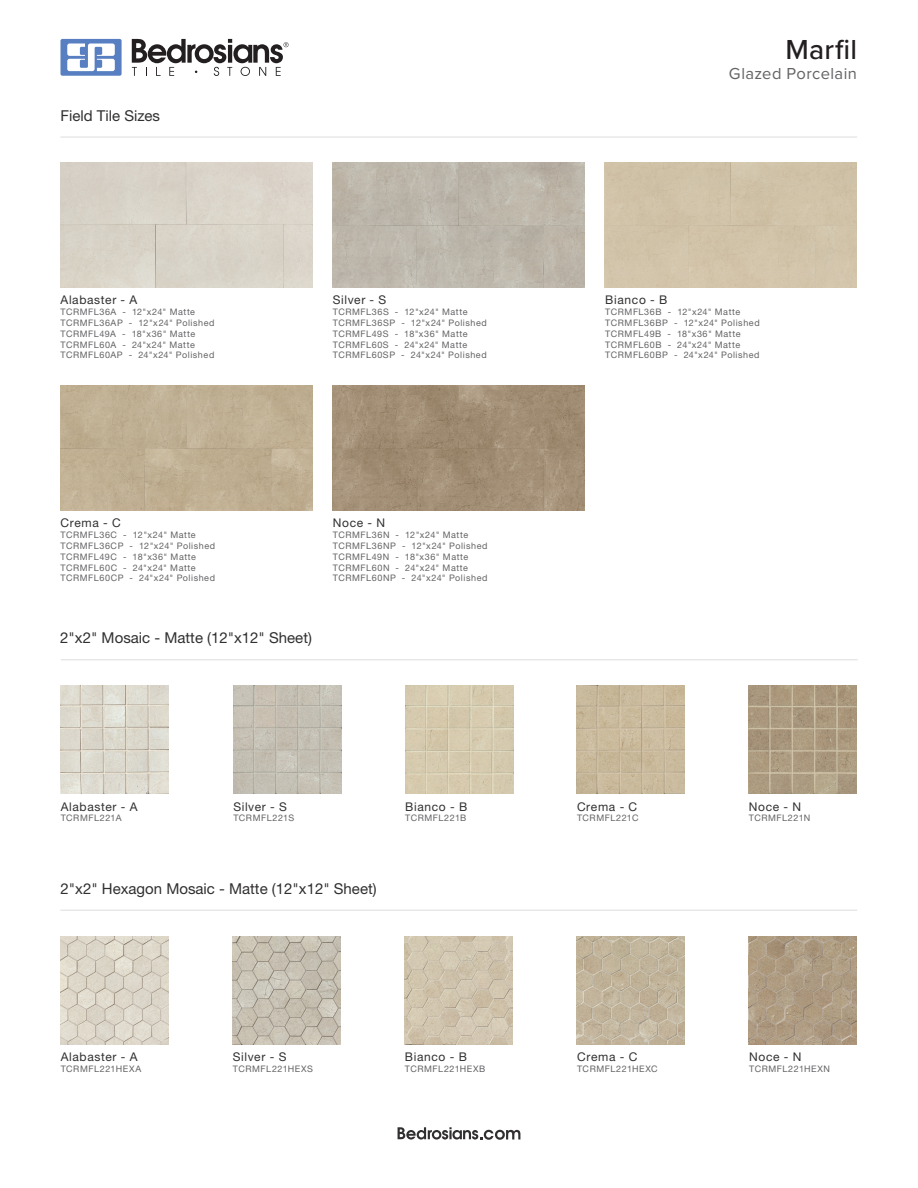
<style>
.page{position:relative;width:918px;height:1188px;background:#fff}
.page>*{position:absolute;margin:0;border:0;box-sizing:border-box;transform-origin:0 0}
.t1{font:500 28.5px "Proxima Nova";color:#231f20}
.t2{font:16.5px "Proxima Nova";letter-spacing:.025em;color:#636366}
.J-Color_Name{font:15px "Helvetica Neue LT Std";color:#312f30}
.J-Item_Codes{font:12px "Helvetica Neue LT Std";letter-spacing:.055em;color:#312f30}
.J-Item_Codes-2{font:9px "Helvetica Neue LT Std";letter-spacing:.06em;color:#636366}
</style>
<div class="page">
<svg style="left:398px;top:1127px;width:122px;height:13px"></svg>
<svg style="left:132px;top:39px;width:157px;height:37px"></svg>
<div style="left:60px;top:39px;width:62px;height:37px;background:#587fc1;border-radius:2px"></div>
<svg style="left:67px;top:44px;width:48px;height:27px"></svg>
<hr style="left:61px;top:137px;width:796px;height:1px;background:#dcdddf">
<div style="left:60px;top:163px;width:252px;height:124px;background:#d9d3c8"></div>
<img style="left:333px;top:163px;width:252px;height:124px">
<img style="left:333px;top:386px;width:252px;height:124px">
<img style="left:60px;top:386px;width:252px;height:124px">
<hr style="left:61px;top:910px;width:796px;height:1px;background:#dcdddf">
<img style="left:749px;top:936px;width:108px;height:108px">
<img style="left:577px;top:936px;width:108px;height:108px">
<img style="left:405px;top:936px;width:108px;height:108px">
<img style="left:233px;top:936px;width:108px;height:108px">
<img style="left:60px;top:936px;width:108px;height:108px">
<hr style="left:61px;top:659px;width:796px;height:1px;background:#dcdddf">
<img style="left:61px;top:686px;width:108px;height:108px">
<img style="left:405px;top:686px;width:108px;height:108px">
<img style="left:577px;top:686px;width:108px;height:108px">
<img style="left:749px;top:686px;width:108px;height:108px">
<img style="left:233px;top:686px;width:108px;height:108px">
<p class="J-Color_Name" style="left:60px;top:107px;width:101px">Field Tile Sizes</p>
<p class="J-Item_Codes" style="left:60px;top:293px;width:78px">Alabaster - A</p>
<p class="J-Item_Codes-2" style="left:60px;top:307px;width:136px">TCRMFL36A - 12"x24" Matte</p>
<p class="J-Item_Codes-2" style="left:60px;top:317px;width:156px">TCRMFL36AP - 12"x24" Polished</p>
<p class="J-Item_Codes-2" style="left:60px;top:328px;width:136px">TCRMFL49A - 18"x36" Matte</p>
<p class="J-Item_Codes-2" style="left:60px;top:339px;width:136px">TCRMFL60A - 24"x24" Matte</p>
<p class="J-Item_Codes-2" style="left:60px;top:350px;width:155px">TCRMFL60AP - 24"x24" Polished</p>
<p class="J-Item_Codes" style="left:333px;top:293px;width:55px">Silver - S</p>
<p class="J-Item_Codes-2" style="left:333px;top:307px;width:136px">TCRMFL36S - 12"x24" Matte</p>
<p class="J-Item_Codes-2" style="left:333px;top:317px;width:156px">TCRMFL36SP - 12"x24" Polished</p>
<p class="J-Item_Codes-2" style="left:333px;top:328px;width:136px">TCRMFL49S - 18"x36" Matte</p>
<p class="J-Item_Codes-2" style="left:333px;top:339px;width:136px">TCRMFL60S - 24"x24" Matte</p>
<p class="J-Item_Codes-2" style="left:333px;top:350px;width:155px">TCRMFL60SP - 24"x24" Polished</p>
<p class="J-Item_Codes" style="left:60px;top:516px;width:62px">Crema - C</p>
<p class="J-Item_Codes-2" style="left:60px;top:530px;width:137px">TCRMFL36C - 12"x24" Matte</p>
<p class="J-Item_Codes-2" style="left:60px;top:540px;width:156px">TCRMFL36CP - 12"x24" Polished</p>
<p class="J-Item_Codes-2" style="left:60px;top:551px;width:137px">TCRMFL49C - 18"x36" Matte</p>
<p class="J-Item_Codes-2" style="left:60px;top:562px;width:137px">TCRMFL60C - 24"x24" Matte</p>
<p class="J-Item_Codes-2" style="left:60px;top:573px;width:156px">TCRMFL60CP - 24"x24" Polished</p>
<p class="J-Color_Name" style="left:60px;top:629px;width:253px">2"x2" Mosaic - Matte (12"x12" Sheet)</p>
<p class="J-Item_Codes" style="left:333px;top:516px;width:54px">Noce - N</p>
<p class="J-Item_Codes-2" style="left:333px;top:530px;width:137px">TCRMFL36N - 12"x24" Matte</p>
<p class="J-Item_Codes-2" style="left:333px;top:540px;width:156px">TCRMFL36NP - 12"x24" Polished</p>
<p class="J-Item_Codes-2" style="left:333px;top:551px;width:137px">TCRMFL49N - 18"x36" Matte</p>
<p class="J-Item_Codes-2" style="left:333px;top:562px;width:137px">TCRMFL60N - 24"x24" Matte</p>
<p class="J-Item_Codes-2" style="left:333px;top:573px;width:156px">TCRMFL60NP - 24"x24" Polished</p>
<p class="J-Item_Codes" style="left:61px;top:799px;width:78px">Alabaster - A</p>
<p class="J-Item_Codes-2" style="left:61px;top:813px;width:62px">TCRMFL221A</p>
<p class="J-Item_Codes" style="left:233px;top:799px;width:55px">Silver - S</p>
<p class="J-Item_Codes-2" style="left:233px;top:813px;width:62px">TCRMFL221S</p>
<p class="J-Item_Codes" style="left:405px;top:799px;width:64px">Bianco - B</p>
<p class="J-Item_Codes-2" style="left:405px;top:813px;width:63px">TCRMFL221B</p>
<p class="J-Color_Name" style="left:61px;top:880px;width:318px">2"x2" Hexagon Mosaic - Matte (12"x12" Sheet)</p>
<p class="J-Item_Codes" style="left:61px;top:1050px;width:78px">Alabaster - A</p>
<p class="J-Item_Codes-2" style="left:61px;top:1063px;width:82px">TCRMFL221HEXA</p>
<p class="J-Item_Codes" style="left:233px;top:1050px;width:55px">Silver - S</p>
<p class="J-Item_Codes-2" style="left:233px;top:1063px;width:82px">TCRMFL221HEXS</p>
<p class="J-Item_Codes" style="left:405px;top:1050px;width:64px">Bianco - B</p>
<p class="J-Item_Codes-2" style="left:405px;top:1063px;width:82px">TCRMFL221HEXB</p>
<p class="t1" style="left:785px;top:28px;width:73px">Marfil</p>
<p class="t2" style="left:729px;top:66px;width:130px">Glazed Porcelain</p>
<p class="J-Item_Codes" style="left:605px;top:293px;width:64px">Bianco - B</p>
<p class="J-Item_Codes-2" style="left:605px;top:307px;width:137px">TCRMFL36B - 12"x24" Matte</p>
<p class="J-Item_Codes-2" style="left:605px;top:317px;width:156px">TCRMFL36BP - 12"x24" Polished</p>
<p class="J-Item_Codes-2" style="left:605px;top:328px;width:137px">TCRMFL49B - 18"x36" Matte</p>
<p class="J-Item_Codes-2" style="left:605px;top:339px;width:136px">TCRMFL60B - 24"x24" Matte</p>
<p class="J-Item_Codes-2" style="left:605px;top:350px;width:156px">TCRMFL60BP - 24"x24" Polished</p>
<p class="J-Item_Codes" style="left:577px;top:799px;width:62px">Crema - C</p>
<p class="J-Item_Codes-2" style="left:577px;top:813px;width:63px">TCRMFL221C</p>
<p class="J-Item_Codes" style="left:749px;top:799px;width:54px">Noce - N</p>
<p class="J-Item_Codes-2" style="left:749px;top:813px;width:63px">TCRMFL221N</p>
<p class="J-Item_Codes" style="left:577px;top:1050px;width:62px">Crema - C</p>
<p class="J-Item_Codes-2" style="left:577px;top:1063px;width:82px">TCRMFL221HEXC</p>
<p class="J-Item_Codes" style="left:749px;top:1050px;width:54px">Noce - N</p>
<p class="J-Item_Codes-2" style="left:749px;top:1063px;width:82px">TCRMFL221HEXN</p>
</div>
